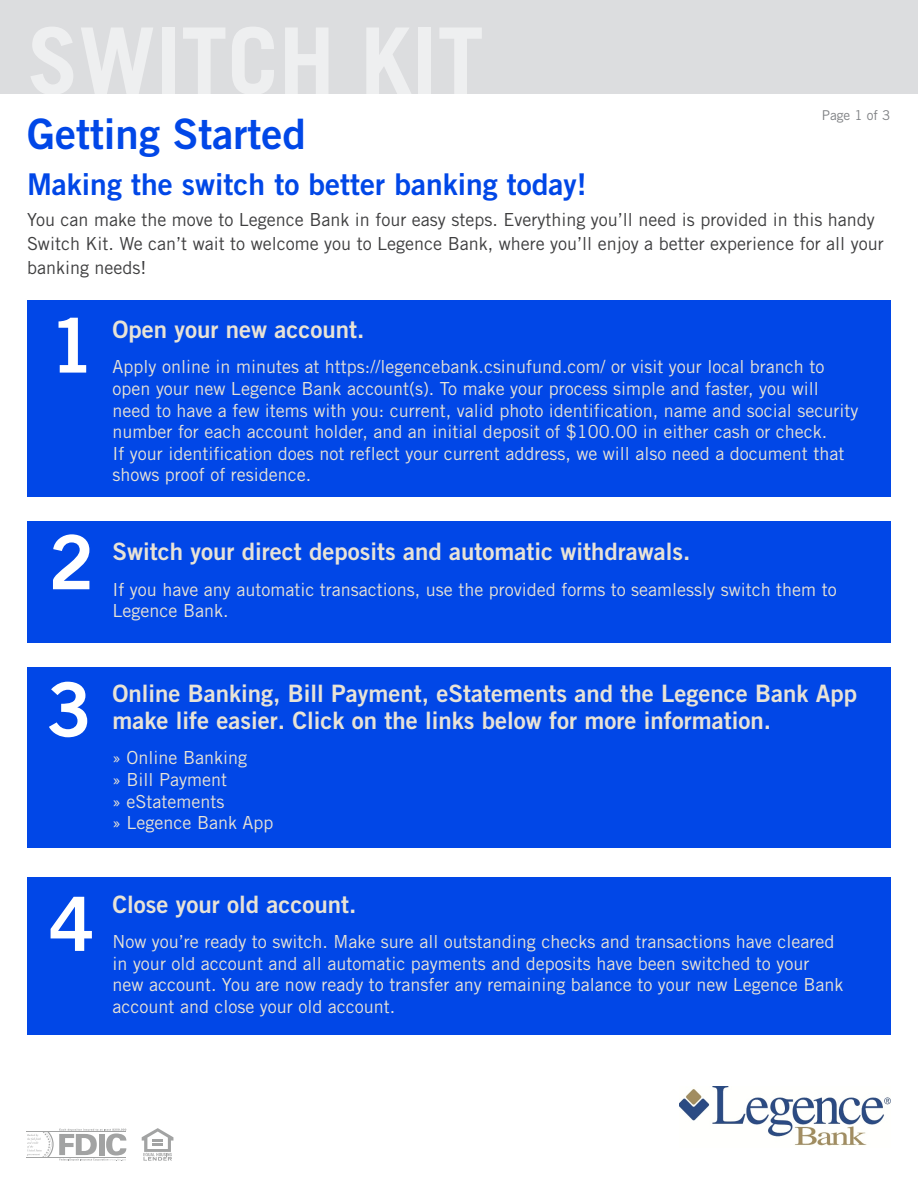
<style>
.page{position:relative;width:918px;height:1188px;background:#fff}
.page>*{position:absolute;margin:0;border:0;box-sizing:border-box;transform-origin:0 0}
.t1{font:75px "Trade Gothic Bold Two";color:#fff}
.t2{font:42px "Trade Gothic Bold Two";color:#0147e7}
.t3{font:30px "Trade Gothic Bold Two";color:#0147e7}
.t4{font:24px/27px "Trade Gothic Bold Two";color:#e8e3d6}
.t5{font:18px/21.6px "Trade Gothic";color:#e8e3d6}
.t6{font:18px/24px "Trade Gothic";color:#3e3e3f}
.t7{font:13.5px "Trade Gothic";color:#808285}
</style>
<div class="page">
<div style="left:0;top:0;width:918px;height:94px;background:#dcdddf"></div>
<svg style="left:142px;top:1128px;width:31px;height:33px"></svg>
<svg style="left:27px;top:1128px;width:99px;height:33px"></svg>
<img style="left:680px;top:1087px;width:211px;height:59px">
<div style="left:27px;top:521px;width:864px;height:121px;background:#0147e7"></div>
<div style="left:27px;top:878px;width:864px;height:157px;background:#0147e7"></div>
<div style="left:27px;top:300px;width:864px;height:197px;background:#0147e7"></div>
<div style="left:27px;top:667px;width:864px;height:181px;background:#0147e7"></div>
<h2 class="t2" style="left:27px;top:107px;width:280px">Getting Started</h2>
<p class="t7" style="left:822px;top:107px;width:70px">Page 1 of 3</p>
<h3 class="t3" style="left:27px;top:166px;width:561px">Making the switch to better banking today!</h3>
<p class="t6" style="left:27px;top:207px;width:858px">You can make the move to Legence Bank in four easy steps. Everything you’ll need is provided in this handy<br>Switch Kit. We can’t wait to welcome you to Legence Bank, where you’ll enjoy a better experience for all your banking needs!</p>
<h1 class="t1" style="left:49px;top:299px;width:47px">1</h1>
<h1 class="t1" style="left:49px;top:516px;width:47px">2</h1>
<h3 class="t4" style="left:112px;top:316px;width:253px">Open your new account.</h3>
<p class="t5" style="left:112px;top:356px;width:747px">Apply online in minutes at https://legencebank.csinufund.com/ or visit your local branch to open your new Legence Bank account(s). To make your process simple and faster, you will need to have a few items with you: current, valid photo identification, name and social security number for each account holder, and an initial deposit of $100.00 in either cash or check.<br>If your identification does not reflect your current address, we will also need a document that shows proof of residence.</p>
<h3 class="t4" style="left:112px;top:538px;width:579px">Switch your direct deposits and automatic withdrawals.</h3>
<p class="t5" style="left:112px;top:578px;width:726px">If you have any automatic transactions, use the provided forms to seamlessly switch them to<br>Legence Bank.</p>
<h1 class="t1" style="left:47px;top:663px;width:47px">3</h1>
<h3 class="t4" style="left:112px;top:680px;width:746px">Online Banking, Bill Payment, eStatements and the Legence Bank App make life easier. Click on the links below for more information.</h3>
<p class="t5" style="left:112px;top:747px;width:163px">» Online Banking<br>» Bill Payment<br>» eStatements<br>» Legence Bank App</p>
<h1 class="t1" style="left:49px;top:878px;width:47px">4</h1>
<h3 class="t4" style="left:112px;top:891px;width:245px">Close your old account.</h3>
<p class="t5" style="left:112px;top:931px;width:732px">Now you’re ready to switch. Make sure all outstanding checks and transactions have cleared in your old account and all automatic payments and deposits have been switched to your new account. You are now ready to transfer any remaining balance to your new Legence Bank account and close your old account.</p>
</div>
